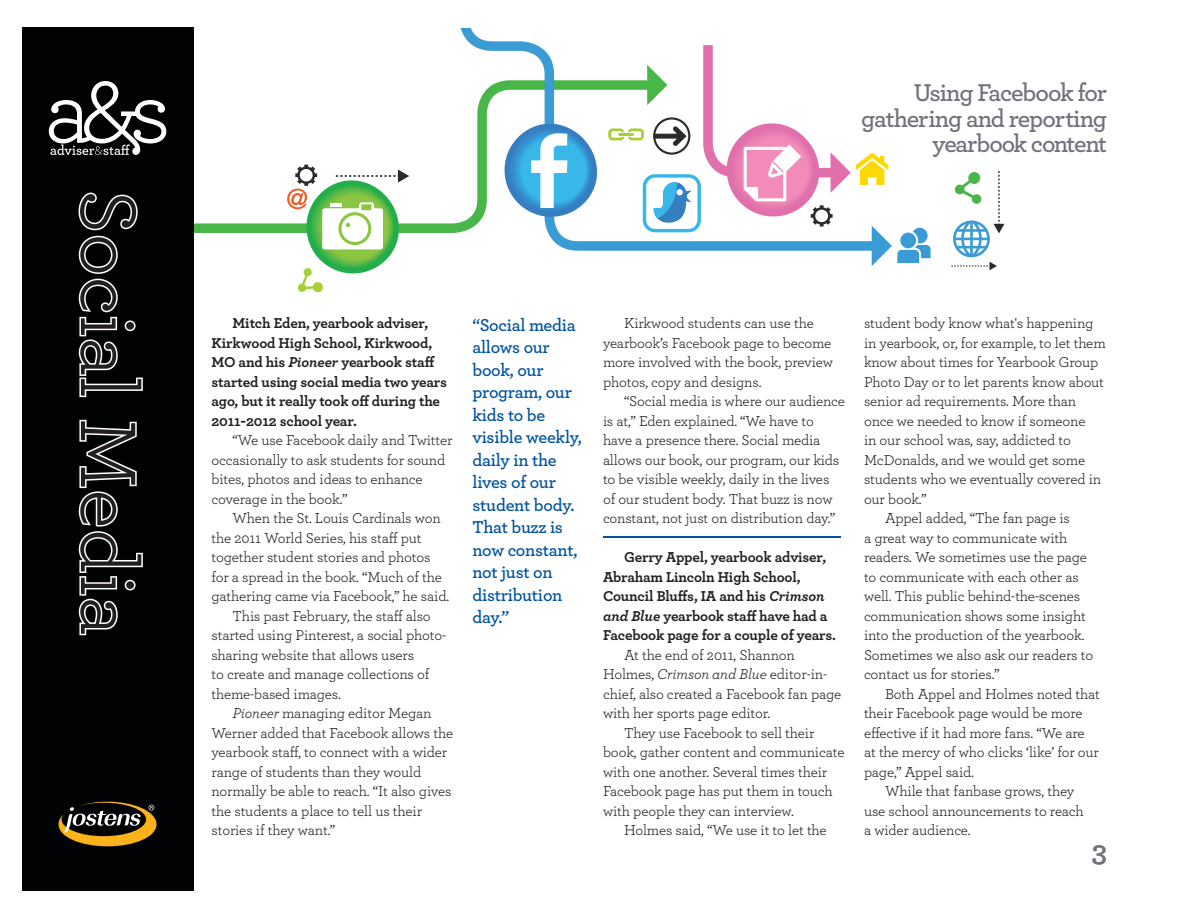
<style>
.page{position:relative;width:1188px;height:918px;background:#fff}
.page>*{position:absolute;margin:0;border:0;box-sizing:border-box;transform-origin:0 0}
.t1{font:82.5px "Archer";letter-spacing:-.01em;color:#231f20}
.t2{font:700 30px "Archer";color:#72717d}
.t3{font:600 25.5px/25.5px "Archer";letter-spacing:-.045em;color:#72717d;text-align:right}
.t4{font:600 18px/22.5px "Archer";letter-spacing:-.015em;color:#01539e}
.t5{font:15px/19.5px "Archer";letter-spacing:-.01em;color:#231f20}
.t6{font:700 15px/19.5px "Archer";letter-spacing:-.01em;color:#231f20}
.s1{font-style:italic}
</style>
<div class="page">
<svg style="left:194px;top:164px;width:265px;height:69px"></svg>
<svg style="left:287px;top:165px;width:122px;height:128px"></svg>
<svg style="left:459px;top:28px;width:77px;height:205px"></svg>
<svg style="left:951px;top:171px;width:54px;height:99px"></svg>
<svg style="left:499px;top:45px;width:432px;height:221px"></svg>
<div style="left:22px;top:27px;width:172px;height:864px;background:#010203"></div>
<svg style="left:59px;top:802px;width:98px;height:44px"></svg>
<svg style="left:49px;top:81px;width:117px;height:74px"></svg>
<svg style="left:79px;top:193px;width:59px;height:37px"></svg>
<svg style="left:79px;top:236px;width:64px;height:161px"></svg>
<svg style="left:79px;top:420px;width:64px;height:215px"></svg>
<hr style="left:603px;top:537px;width:237px;height:1px;background:#01539e">
<h1 class="t1" style="left:165px;top:189px;width:449px;rotate:90deg">Social Media</h1>
<h3 class="t3" style="left:861px;top:79px;width:247px">Using Facebook for gathering and reporting yearbook content</h3>
<p class="t6" style="left:212px;top:313px;width:237px;text-indent:21px">Mitch Eden, yearbook adviser,<br>Kirkwood High School, Kirkwood,<br>MO and his <span class="s1">Pioneer</span> yearbook staff started using social media two years ago, but it really took off during the<br>2011-2012 school year.</p>
<p class="t5" style="left:212px;top:430px;width:242px;text-indent:21px">“We use Facebook daily and Twitter occasionally to ask students for sound bites, photos and ideas to enhance coverage in the book.”</p>
<p class="t5" style="left:232px;top:508px;width:210px">When the St. Louis Cardinals won</p>
<p class="t5" style="left:212px;top:527px;width:212px">the 2011 World Series, his staff put</p>
<p class="t5" style="left:212px;top:547px;width:221px">together student stories and photos</p>
<p class="t5" style="left:212px;top:566px;width:232px">for a spread in the book. “Much of the</p>
<p class="t5" style="left:212px;top:586px;width:239px">gathering came via Facebook,” he said.</p>
<p class="t5" style="left:232px;top:605px;width:200px">This past February, the staff also</p>
<p class="t5" style="left:212px;top:625px;width:236px">started using Pinterest, a social photo-</p>
<p class="t5" style="left:212px;top:644px;width:204px">sharing website that allows users</p>
<p class="t5" style="left:212px;top:664px;width:219px">to create and manage collections of</p>
<p class="t5" style="left:212px;top:683px;width:131px">theme-based images.</p>
<p class="t5" style="left:232px;top:703px;width:201px"><span class="s1">Pioneer</span> managing editor Megan</p>
<p class="t5" style="left:212px;top:722px;width:243px">Werner added that Facebook allows the</p>
<p class="t5" style="left:212px;top:742px;width:237px">yearbook staff, to connect with a wider</p>
<p class="t5" style="left:212px;top:761px;width:211px">range of students than they would</p>
<p class="t5" style="left:212px;top:781px;width:242px">normally be able to reach. “It also gives</p>
<p class="t5" style="left:212px;top:800px;width:212px">the students a place to tell us their</p>
<p class="t5" style="left:212px;top:820px;width:125px">stories if they want.”</p>
<p class="t4" style="left:472px;top:312px;width:111px">“Social media allows our book, our program, our kids to be visible weekly, daily in the lives of our student body.<br>That buzz is now constant, not just on distribution day.”</p>
<p class="t5" style="left:603px;top:313px;width:232px;text-indent:21px">Kirkwood students can use the yearbook’s Facebook page to become more involved with the book, preview photos, copy and designs.</p>
<p class="t5" style="left:603px;top:391px;width:244px;text-indent:21px">“Social media is where our audience is at,” Eden explained. “We have to have a presence there. Social media allows our book, our program, our kids to be visible weekly, daily in the lives of our student body. That buzz is now constant, not just on distribution day.”</p>
<p class="t6" style="left:603px;top:547px;width:234px;text-indent:21px">Gerry Appel, yearbook adviser,<br>Abraham Lincoln High School,<br>Council Bluffs, IA and his <span class="s1">Crimson and Blue</span> yearbook staff have had a<br>Facebook page for a couple of years.</p>
<p class="t5" style="left:624px;top:644px;width:172px">At the end of 2011, Shannon</p>
<p class="t5" style="left:603px;top:664px;width:226px">Holmes, <span class="s1">Crimson and Blue</span> editor-in-</p>
<p class="t5" style="left:603px;top:683px;width:240px">chief, also created a Facebook fan page</p>
<p class="t5" style="left:603px;top:703px;width:169px">with her sports page editor.</p>
<p class="t5" style="left:624px;top:722px;width:192px">They use Facebook to sell their</p>
<p class="t5" style="left:603px;top:742px;width:243px">book, gather content and communicate</p>
<p class="t5" style="left:603px;top:761px;width:226px">with one another. Several times their</p>
<p class="t5" style="left:603px;top:781px;width:231px">Facebook page has put them in touch</p>
<p class="t5" style="left:603px;top:800px;width:192px">with people they can interview.</p>
<p class="t5" style="left:624px;top:820px;width:204px">Holmes said, “We use it to let the</p>
<p class="t5" style="left:864px;top:313px;width:231px">student body know what's happening</p>
<p class="t5" style="left:864px;top:332px;width:243px">in yearbook, or, for example, to let them</p>
<p class="t5" style="left:864px;top:352px;width:236px">know about times for Yearbook Group</p>
<p class="t5" style="left:864px;top:371px;width:242px">Photo Day or to let parents know about</p>
<p class="t5" style="left:864px;top:391px;width:214px">senior ad requirements. More than</p>
<p class="t5" style="left:864px;top:410px;width:223px">once we needed to know if someone</p>
<p class="t5" style="left:864px;top:430px;width:208px">in our school was, say, addicted to</p>
<p class="t5" style="left:864px;top:449px;width:223px">McDonalds, and we would get some</p>
<p class="t5" style="left:864px;top:469px;width:239px">students who we eventually covered in</p>
<p class="t5" style="left:864px;top:488px;width:64px">our book.”</p>
<p class="t5" style="left:885px;top:508px;width:186px">Appel added, “The fan page is</p>
<p class="t5" style="left:864px;top:527px;width:205px">a great way to communicate with</p>
<p class="t5" style="left:864px;top:547px;width:225px">readers. We sometimes use the page</p>
<p class="t5" style="left:864px;top:566px;width:216px">to communicate with each other as</p>
<p class="t5" style="left:864px;top:586px;width:218px">well. This public behind-the-scenes</p>
<p class="t5" style="left:864px;top:605px;width:223px">communication shows some insight</p>
<p class="t5" style="left:864px;top:625px;width:222px">into the production of the yearbook.</p>
<p class="t5" style="left:864px;top:644px;width:231px">Sometimes we also ask our readers to</p>
<p class="t5" style="left:864px;top:664px;width:137px">contact us for stories.”</p>
<p class="t5" style="left:885px;top:683px;width:216px">Both Appel and Holmes noted that</p>
<p class="t5" style="left:864px;top:703px;width:220px">their Facebook page would be more</p>
<p class="t5" style="left:864px;top:722px;width:222px">effective if it had more fans. “We are</p>
<p class="t5" style="left:864px;top:742px;width:236px">at the mercy of who clicks ‘like’ for our</p>
<p class="t5" style="left:864px;top:761px;width:111px">page,” Appel said.</p>
<p class="t5" style="left:885px;top:781px;width:191px">While that fanbase grows, they</p>
<p class="t5" style="left:864px;top:800px;width:221px">use school announcements to reach</p>
<p class="t5" style="left:864px;top:820px;width:108px">a wider audience.</p>
<h2 class="t2" style="left:1092px;top:827px;width:17px">3</h2>
</div>
